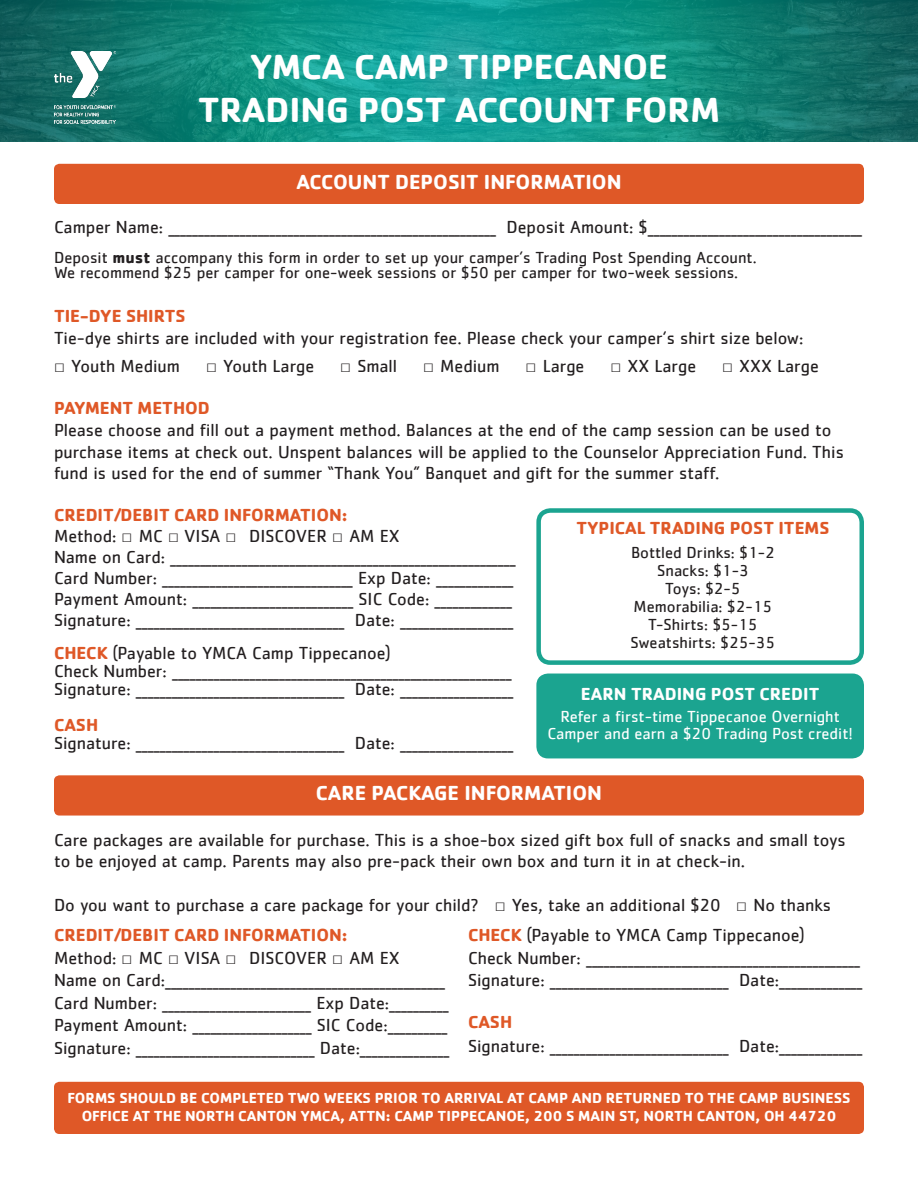
<style>
.page{position:relative;width:918px;height:1188px;background:#fff}
.page>*{position:absolute;margin:0;border:0;box-sizing:border-box;transform-origin:0 0}
.t1{font:700 36px "Cachet";color:#fff}
.t2{font:700 21px "Cachet";color:#fff}
.t3{font:18px/21.6px "Cachet";color:#231f20}
.t4{font:700 18px "Cachet";color:#df5827}
.t5{font:700 18px "Cachet";color:#fff}
.t6{font:16.5px "Cachet";color:#231f20}
.t7{font:16.5px/16.5px "Cachet";color:#fff;text-align:center}
.t8{font:700 15px/18px "Cachet";color:#fff;text-align:center}
.s1{font-weight:700}
.s2{font-family:"Verdana"}
.s3{font-weight:700;color:#df5827}
</style>
<div class="page">
<div style="left:54px;top:1082px;width:810px;height:52px;background:#df5827;border-radius:5px"></div>
<svg style="left:0;top:0;width:918px;height:141px;background:#12897e"></svg>
<img style="left:54px;top:51px;width:61px;height:46px">
<img style="left:54px;top:106px;width:61px;height:17px">
<div style="left:54px;top:164px;width:810px;height:40px;background:#df5827;border-radius:5px"></div>
<div style="left:54px;top:775px;width:810px;height:41px;background:#df5827;border-radius:5px"></div>
<div style="left:536px;top:508px;width:328px;height:157px;border:4px solid #1ba490;border-radius:12px"></div>
<div style="left:536px;top:674px;width:328px;height:84px;background:#1ba490;border-radius:12px"></div>
<p class="t1" style="left:250px;top:44px;width:420px">YMCA CAMP TIPPECANOE</p>
<p class="t1" style="left:198px;top:87px;width:523px">TRADING POST ACCOUNT FORM</p>
<p class="t2" style="left:296px;top:168px;width:327px">ACCOUNT DEPOSIT INFORMATION</p>
<p class="t3" style="left:54px;top:216px;width:810px">Camper Name: _______________________________________________________ Deposit Amount: $____________________________________</p>
<p class="t6" style="left:54px;top:248px;width:704px">Deposit <span class="s1">must</span> accompany this form in order to set up your camper’s Trading Post Spending Account.</p>
<p class="t6" style="left:54px;top:263px;width:686px">We recommend $25 per camper for one-week sessions or $50 per camper for two-week sessions.</p>
<p class="t4" style="left:54px;top:304px;width:133px">TIE-DYE SHIRTS</p>
<p class="t3" style="left:54px;top:327px;width:751px">Tie-dye shirts are included with your registration fee. Please check your camper’s shirt size below:</p>
<p class="t3" style="left:54px;top:355px;width:128px"><span class="s2">□</span> Youth Medium</p>
<p class="t3" style="left:206px;top:355px;width:110px"><span class="s2">□</span> Youth Large</p>
<p class="t3" style="left:340px;top:355px;width:58px"><span class="s2">□</span> Small</p>
<p class="t3" style="left:423px;top:355px;width:78px"><span class="s2">□</span> Medium</p>
<p class="t3" style="left:526px;top:355px;width:60px"><span class="s2">□</span> Large</p>
<p class="t3" style="left:610px;top:355px;width:87px"><span class="s2">□</span> XX Large</p>
<p class="t3" style="left:722px;top:355px;width:98px"><span class="s2">□</span> XXX Large</p>
<p class="t4" style="left:54px;top:397px;width:157px">PAYMENT METHOD</p>
<p class="t3" style="left:54px;top:419px;width:791px">Please choose and fill out a payment method. Balances at the end of the camp session can be used to purchase items at check out. Unspent balances will be applied to the Counselor Appreciation Fund. This fund is used for the end of summer “Thank You” Banquet and gift for the summer staff.</p>
<p class="t4" style="left:54px;top:503px;width:295px">CREDIT/DEBIT CARD INFORMATION:</p>
<p class="t3" style="left:54px;top:525px;width:347px">Method: <span class="s2">□</span> MC <span class="s2">□</span> VISA <span class="s2">□</span> DISCOVER <span class="s2">□</span> AM EX</p>
<p class="t3" style="left:54px;top:546px;width:463px">Name on Card: __________________________________________________________</p>
<p class="t3" style="left:54px;top:567px;width:461px">Card Number: ________________________________ Exp Date: _____________</p>
<p class="t3" style="left:54px;top:588px;width:460px">Payment Amount: ___________________________ SIC Code: _____________</p>
<p class="t3" style="left:54px;top:609px;width:461px">Signature: ___________________________________ Date: ___________________</p>
<p class="t3" style="left:54px;top:642px;width:338px"><span class="s3">CHECK</span> (Payable to YMCA Camp Tippecanoe)</p>
<p class="t3" style="left:54px;top:660px;width:459px">Check Number: _________________________________________________________</p>
<p class="t3" style="left:54px;top:678px;width:461px">Signature: ___________________________________ Date: ___________________</p>
<p class="t4" style="left:54px;top:713px;width:46px">CASH</p>
<p class="t3" style="left:54px;top:732px;width:461px">Signature: ___________________________________ Date: ___________________</p>
<p class="t4" style="left:576px;top:517px;width:255px">TYPICAL TRADING POST ITEMS</p>
<p class="t6" style="left:631px;top:543px;width:145px">Bottled Drinks: $1-2</p>
<p class="t6" style="left:657px;top:561px;width:93px">Snacks: $1-3</p>
<p class="t6" style="left:665px;top:579px;width:77px">Toys: $2-5</p>
<p class="t6" style="left:634px;top:597px;width:140px">Memorabilia: $2-15</p>
<p class="t6" style="left:648px;top:615px;width:111px">T-Shirts: $5-15</p>
<p class="t6" style="left:631px;top:633px;width:146px">Sweatshirts: $25-35</p>
<p class="t5" style="left:581px;top:682px;width:240px">EARN TRADING POST CREDIT</p>
<p class="t7" style="left:547px;top:708px;width:307px">Refer a first-time Tippecanoe Overnight<br>Camper and earn a $20 Trading Post credit!</p>
<p class="t2" style="left:316px;top:780px;width:288px">CARE PACKAGE INFORMATION</p>
<p class="t3" style="left:54px;top:829px;width:793px">Care packages are available for purchase. This is a shoe-box sized gift box full of snacks and small toys to be enjoyed at camp. Parents may also pre-pack their own box and turn it in at check-in.</p>
<p class="t3" style="left:54px;top:893px;width:779px">Do you want to purchase a care package for your child? <span class="s2">□</span> Yes, take an additional $20 <span class="s2">□</span> No thanks</p>
<p class="t4" style="left:54px;top:923px;width:295px">CREDIT/DEBIT CARD INFORMATION:</p>
<p class="t3" style="left:54px;top:947px;width:347px">Method: <span class="s2">□</span> MC <span class="s2">□</span> VISA <span class="s2">□</span> DISCOVER <span class="s2">□</span> AM EX</p>
<p class="t3" style="left:54px;top:969px;width:396px;line-height:22.5px">Name on Card:_______________________________________________<br>Card Number: _________________________ Exp Date:__________</p>
<p class="t3" style="left:54px;top:1014px;width:395px">Payment Amount: ____________________ SIC Code:__________</p>
<p class="t3" style="left:54px;top:1037px;width:397px">Signature: ______________________________ Date:_______________</p>
<p class="t3" style="left:468px;top:924px;width:338px"><span class="s3">CHECK</span> (Payable to YMCA Camp Tippecanoe)</p>
<p class="t3" style="left:468px;top:947px;width:394px">Check Number: ______________________________________________</p>
<p class="t3" style="left:468px;top:969px;width:396px">Signature: ______________________________ Date:______________</p>
<p class="t4" style="left:468px;top:1010px;width:46px">CASH</p>
<p class="t3" style="left:468px;top:1035px;width:396px">Signature: ______________________________ Date:______________</p>
<p class="t8" style="left:68px;top:1089px;width:784px">FORMS SHOULD BE COMPLETED TWO WEEKS PRIOR TO ARRIVAL AT CAMP AND RETURNED TO THE CAMP BUSINESS<br>OFFICE AT THE NORTH CANTON YMCA, ATTN: CAMP TIPPECANOE, 200 S MAIN ST, NORTH CANTON, OH 44720</p>
</div>
